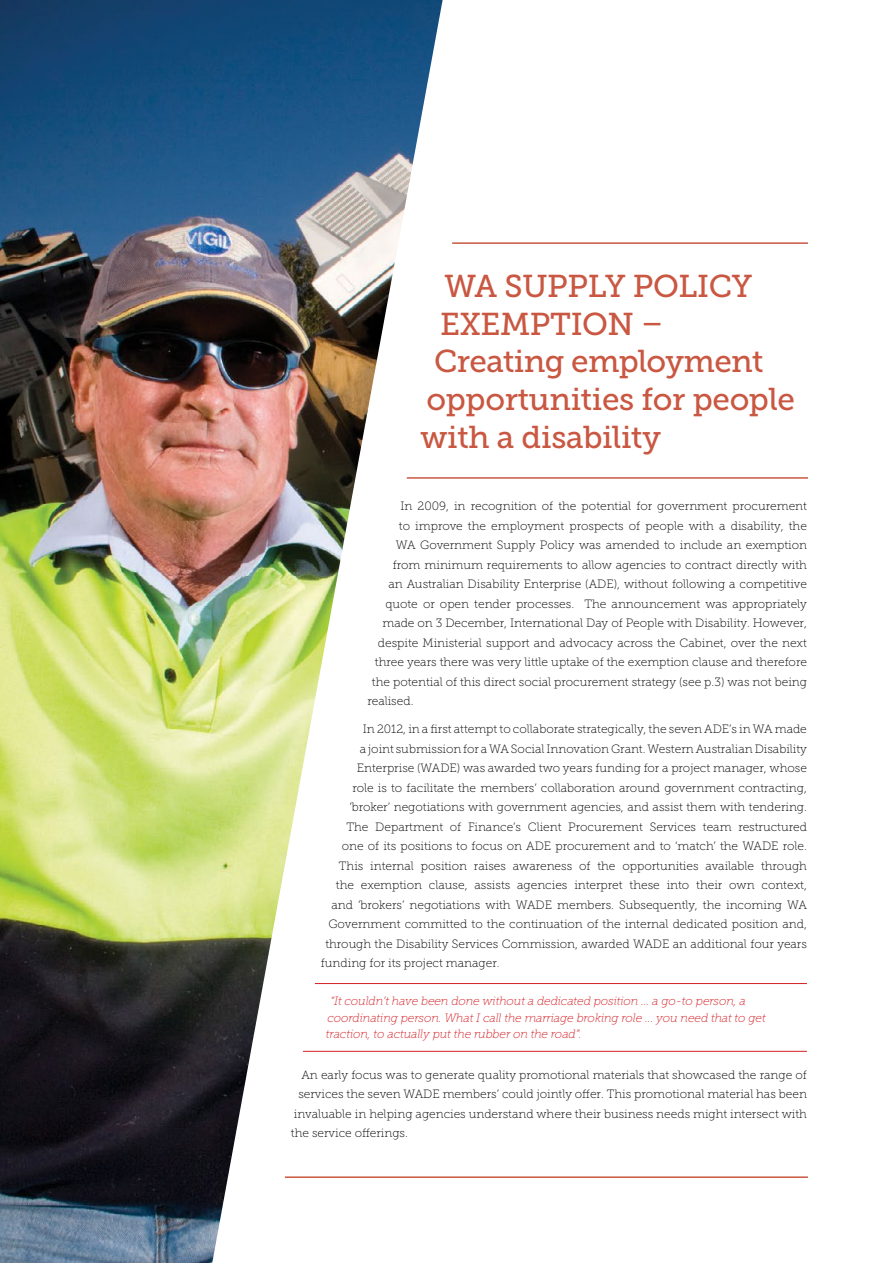
<style>
.page{position:relative;width:893px;height:1263px;background:#fff}
.page>*{position:absolute;margin:0;border:0;box-sizing:border-box;transform-origin:0 0}
.t1{font:31.5px "Museo Slab 500";letter-spacing:-.01em;color:#c95741}
.t2{font:12px "Museo Slab 100";color:#000}
.t3{font:italic 12px/16.5px "Museo Slab 100";letter-spacing:-.01em;color:#d41e25}
</style>
<div class="page">
<hr style="left:315px;top:983px;width:492px;height:1px;background:#d41e25">
<hr style="left:303px;top:1051px;width:504px;height:1px;background:#d41e25">
<img style="left:0;top:0;width:443px;height:1263px">
<hr style="left:452px;top:242px;width:356px;height:2px;background:#c95741">
<hr style="left:407px;top:477px;width:401px;height:2px;background:#c95741">
<hr style="left:285px;top:1176px;width:523px;height:2px;background:#c95741">
<h1 class="t1" style="left:445px;top:268px;width:308px">WA SUPPLY POLICY</h1>
<h1 class="t1" style="left:440px;top:306px;width:225px">EXEMPTION –</h1>
<h1 class="t1" style="left:434px;top:344px;width:331px">Creating employment</h1>
<h1 class="t1" style="left:427px;top:382px;width:370px">opportunities for people</h1>
<h1 class="t1" style="left:421px;top:419px;width:242px">with a disability</h1>
<p class="t2" style="left:400px;top:500px;width:408px">In 2009, in recognition of the potential for government procurement</p>
<p class="t2" style="left:399px;top:519px;width:409px">to improve the employment prospects of people with a disability, the</p>
<p class="t2" style="left:396px;top:539px;width:413px">WA Government Supply Policy was amended to include an exemption</p>
<p class="t2" style="left:393px;top:558px;width:415px">from minimum requirements to allow agencies to contract directly with</p>
<p class="t2" style="left:388px;top:578px;width:420px">an Australian Disability Enterprise (ADE ), without following a competitive</p>
<p class="t2" style="left:385px;top:597px;width:423px">quote or open tender processes. The announcement was appropriately</p>
<p class="t2" style="left:382px;top:617px;width:426px">made on 3 December, International Day of People with Disability. However,</p>
<p class="t2" style="left:378px;top:636px;width:430px">despite Ministerial support and advocacy across the Cabinet, over the next</p>
<p class="t2" style="left:375px;top:656px;width:434px">three years there was very little uptake of the exemption clause and therefore</p>
<p class="t2" style="left:372px;top:675px;width:437px">the potential of this direct social procurement strategy (see p.3) was not being</p>
<p class="t2" style="left:367px;top:695px;width:48px">realised.</p>
<p class="t2" style="left:363px;top:723px;width:445px">In 2012, in a first attempt to collaborate strategically, the seven ADE ’s in WA made</p>
<p class="t2" style="left:360px;top:742px;width:448px">a joint submission for a WA Social Innovation Grant. Western Australian Disability</p>
<p class="t2" style="left:357px;top:762px;width:451px">Enterprise (WADE ) was awarded two years funding for a project manager, whose</p>
<p class="t2" style="left:352px;top:781px;width:456px">role is to facilitate the members’ collaboration around government contracting,</p>
<p class="t2" style="left:349px;top:801px;width:459px">‘broker’ negotiations with government agencies, and assist them with tendering.</p>
<p class="t2" style="left:346px;top:820px;width:462px">The Department of Finance’s Client Procurement Services team restructured</p>
<p class="t2" style="left:342px;top:840px;width:467px">one of its positions to focus on ADE procurement and to ‘match’ the WADE role.</p>
<p class="t2" style="left:339px;top:859px;width:469px">This internal position raises awareness of the opportunities available through</p>
<p class="t2" style="left:336px;top:879px;width:472px">the exemption clause, assists agencies interpret these into their own context,</p>
<p class="t2" style="left:331px;top:898px;width:477px">and ‘brokers’ negotiations with WADE members. Subsequently, the incoming WA</p>
<p class="t2" style="left:328px;top:918px;width:480px">Government committed to the continuation of the internal dedicated position and,</p>
<p class="t2" style="left:325px;top:937px;width:483px">through the Disability Services Commission, awarded WADE an additional four years</p>
<p class="t2" style="left:321px;top:957px;width:180px">funding for its project manager.</p>
<p class="t3" style="left:326px;top:993px;width:441px;text-indent:4px">“It couldn’t have been done without a dedicated position ... a go-to person, a coordinating person. What I call the marriage broking role ... you need that to get traction, to actually put the rubber on the road”.</p>
<p class="t2" style="left:301px;top:1068px;width:507px">An early focus was to generate quality promotional materials that showcased the range of</p>
<p class="t2" style="left:298px;top:1088px;width:510px">services the seven WADE members’ could jointly offer. This promotional material has been</p>
<p class="t2" style="left:294px;top:1107px;width:515px">invaluable in helping agencies understand where their business needs might intersect with</p>
<p class="t2" style="left:291px;top:1127px;width:118px">the service offerings.</p>
</div>
